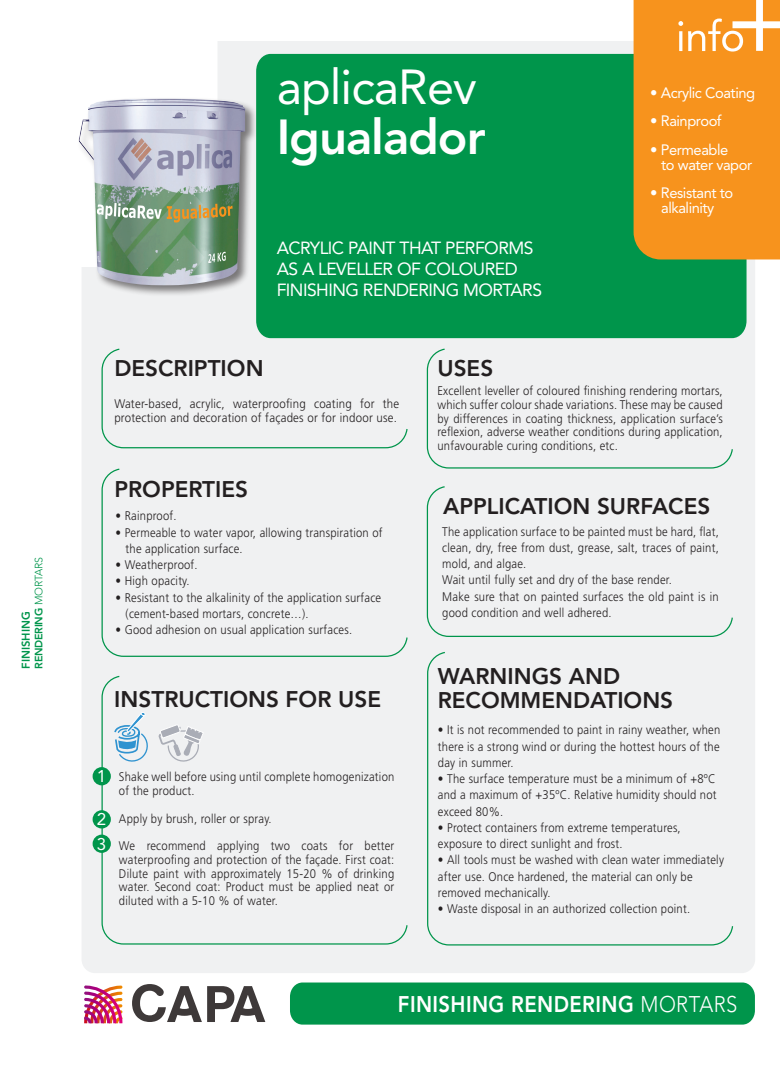
<style>
.page{position:relative;width:780px;height:1088px;background:#fff}
.page>*{position:absolute;margin:0;border:0;box-sizing:border-box;transform-origin:0 0}
.t1{font:48.75px "Avenir";letter-spacing:-.02em;color:#fff}
.t2{font:800 48.75px "Avenir";letter-spacing:-.02em;color:#fff}
.t3{font:800 22.5px/23.8px "Avenir";color:#231f20}
.t4{font:800 22.5px "Avenir";letter-spacing:.02em;color:#fff;scale:.9 1}
.t5{font:17.5px/21px "Avenir";letter-spacing:-.03em;color:#fff}
.t6{font:16.88px/24.4px "Avenir";color:#fff}
.t7{font:15px/14.4px "Avenir";letter-spacing:-.03em;color:#fff}
.t8{font:300 12.5px/16.2px "Frutiger";letter-spacing:.02em;color:#231f20;scale:.9 1}
.t9{font:300 12.5px/13.8px "Frutiger";letter-spacing:.02em;color:#231f20;scale:.92 1}
.t10{font:800 11.25px "Avenir";color:#00954b}
.t11{font:800 10.62px "Avenir";letter-spacing:-.02em;color:#00954b}
.s1{font-weight:300}
</style>
<div class="page">
<div style="left:82px;top:41px;width:673px;height:932px;background:#f0f1f2;border-radius:14px"></div>
<div style="left:73px;top:37px;width:144px;height:230px;background:#fff;border-radius:3px"></div>
<div style="left:256px;top:54px;width:490px;height:284px;background:#00954b"></div>
<div style="left:633px;top:0;width:147px;height:259px;background:#f7931d"></div>
<svg style="left:678px;top:0;width:102px;height:52px"></svg>
<svg style="left:101px;top:468px;width:307px;height:189px"></svg>
<svg style="left:101px;top:348px;width:307px;height:101px"></svg>
<svg style="left:427px;top:651px;width:306px;height:295px"></svg>
<svg style="left:426px;top:348px;width:307px;height:121px"></svg>
<svg style="left:426px;top:486px;width:307px;height:151px"></svg>
<svg style="left:101px;top:675px;width:307px;height:270px"></svg>
<svg style="left:159px;top:724px;width:45px;height:40px"></svg>
<svg style="left:113px;top:711px;width:38px;height:54px"></svg>
<div style="left:93px;top:767px;width:18px;height:18px;background:#00954b;border-radius:50%"></div>
<div style="left:93px;top:810px;width:18px;height:18px;background:#00954b;border-radius:50%"></div>
<div style="left:93px;top:834px;width:18px;height:19px;background:#00954b;border-radius:50%"></div>
<div style="left:77px;top:97px;width:179px;height:200px;background:#231f20;opacity:.58"></div>
<img style="left:79px;top:99px;width:166px;height:186px">
<svg style="left:97px;top:203px;width:135px;height:20px;background:#97a47c"></svg>
<svg style="left:208px;top:252px;width:18px;height:11px"></svg>
<div style="left:290px;top:982px;width:464px;height:42px;background:#00954b"></div>
<svg style="left:132px;top:984px;width:133px;height:38px"></svg>
<svg style="left:84px;top:985px;width:38px;height:38px"></svg>
<p class="t11" style="left:32px;top:669px;width:113px;rotate:-90deg">RENDERING <span class="s1">MORTARS</span></p>
<p class="t10" style="left:19px;top:669px;width:59px;rotate:-90deg">FINISHING</p>
<h1 class="t1" style="left:277px;top:58px;width:201px">aplicaRev</h1>
<h1 class="t2" style="left:277px;top:108px;width:210px">Igualador</h1>
<h3 class="t5" style="left:277px;top:237px;width:267px">ACRYLIC PAINT THAT PERFORMS<br>AS A LEVELLER OF COLOURED<br>FINISHING RENDERING MORTARS</h3>
<p class="t7" style="left:650px;top:85px;width:106px">• Acrylic Coating</p>
<p class="t7" style="left:650px;top:114px;width:73px">• Rainproof</p>
<p class="t7" style="left:661px;top:143px;width:92px;text-indent:-11px">• Permeable<br>to water vapor</p>
<p class="t7" style="left:650px;top:186px;width:85px;text-align:center">• Resistant to alkalinity</p>
<h2 class="t3" style="left:114px;top:356px;width:151px">DESCRIPTION</h2>
<p class="t9" style="left:114px;top:397px;width:311px">Water-based, acrylic, waterproofing coating for the protection and decoration of façades or for indoor use.</p>
<h2 class="t3" style="left:114px;top:477px;width:135px">PROPERTIES</h2>
<p class="t8" style="left:116px;top:508px;width:69px">• Rainproof.</p>
<p class="t8" style="left:126px;top:524px;width:287px;text-indent:-10px">• Permeable to water vapor, allowing transpiration of the application surface.</p>
<p class="t8" style="left:116px;top:557px;width:93px">• Weatherproof.</p>
<p class="t8" style="left:116px;top:573px;width:84px">• High opacity.</p>
<p class="t8" style="left:126px;top:589px;width:285px;text-indent:-10px">• Resistant to the alkalinity of the application surface (cement-based mortars, concrete…).</p>
<p class="t8" style="left:116px;top:622px;width:264px">• Good adhesion on usual application surfaces.</p>
<h2 class="t3" style="left:114px;top:687px;width:268px">INSTRUCTIONS FOR USE</h2>
<h3 class="t6" style="left:97px;top:764px;width:11px">1</h3>
<h3 class="t6" style="left:97px;top:807px;width:11px">2<br>3</h3>
<p class="t8" style="left:119px;top:770px;width:307px;line-height:13.8px">Shake well before using until complete homogenization of the product.</p>
<p class="t8" style="left:119px;top:804px;width:307px;line-height:27.5px">Apply by brush, roller or spray.<br>We recommend applying two coats for better</p>
<p class="t8" style="left:119px;top:852px;width:307px;line-height:13.8px;text-align:justify">waterproofing and protection of the façade. First coat:<br>Dilute paint with approximately 15-20 % of drinking water. Second coat: Product must be applied neat or diluted with a 5-10 % of water.</p>
<h2 class="t3" style="left:437px;top:356px;width:57px">USES</h2>
<p class="t8" style="left:437px;top:384px;width:318px;line-height:13.8px;text-align:justify">Excellent leveller of coloured finishing rendering mortars, which suffer colour shade variations. These may be caused by differences in coating thickness, application surface’s reflexion, adverse weather conditions during application, unfavourable curing conditions, etc.</p>
<h2 class="t3" style="left:443px;top:495px;width:269px">APPLICATION SURFACES</h2>
<p class="t8" style="left:442px;top:523px;width:309px">The application surface to be painted must be hard, flat, clean, dry, free from dust, grease, salt, traces of paint, mold, and algae.<br>Wait until fully set and dry of the base render.<br>Make sure that on painted surfaces the old paint is in good condition and well adhered.</p>
<h2 class="t3" style="left:437px;top:665px;width:237px">WARNINGS AND<br>RECOMMENDATIONS</h2>
<p class="t8" style="left:438px;top:722px;width:315px;text-align:justify">• It is not recommended to paint in rainy weather, when there is a strong wind or during the hottest hours of the day in summer.</p>
<p class="t8" style="left:438px;top:771px;width:311px;text-align:justify">• The surface temperature must be a minimum of +8ºC and a maximum of +35ºC. Relative humidity should not exceed 80%.</p>
<p class="t8" style="left:438px;top:819px;width:271px">• Protect containers from extreme temperatures, exposure to direct sunlight and frost.</p>
<p class="t8" style="left:438px;top:852px;width:319px">• All tools must be washed with clean water immediately after use. Once hardened, the material can only be removed mechanically.</p>
<p class="t8" style="left:438px;top:901px;width:282px">• Waste disposal in an authorized collection point.</p>
<h2 class="t4" style="left:398px;top:990px;width:379px">FINISHING RENDERING <span class="s1">MORTARS</span></h2>
</div>
